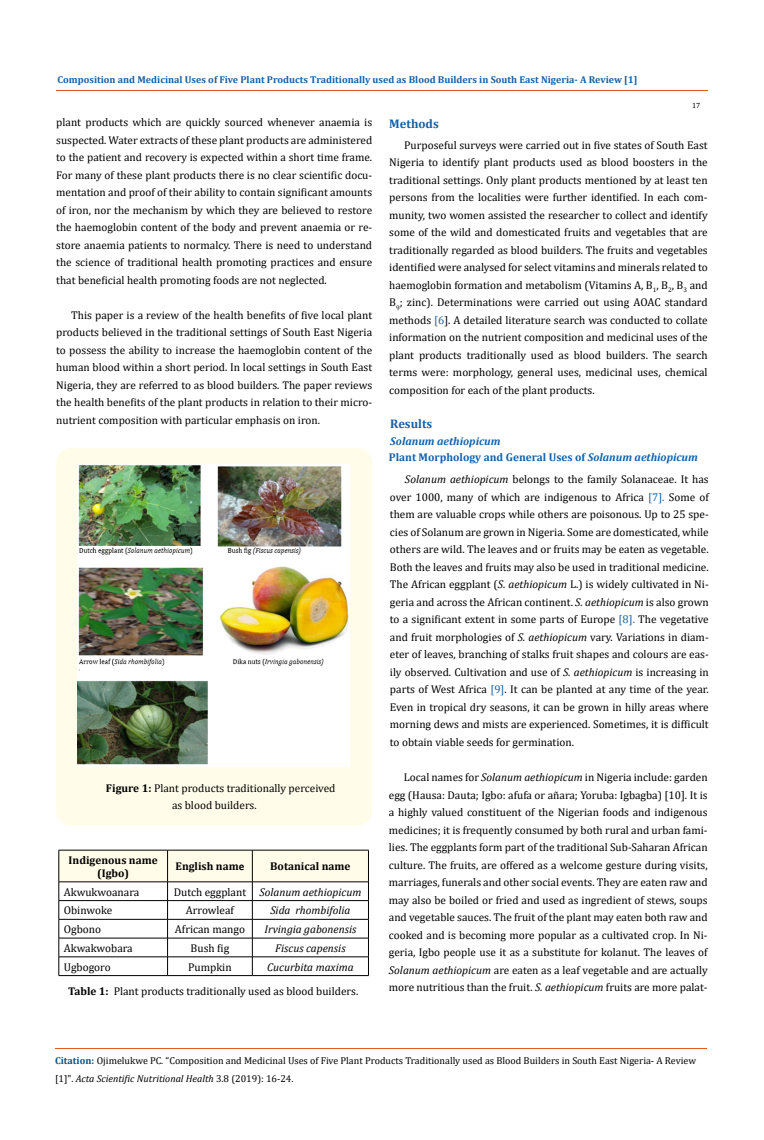
<style>
.page{position:relative;width:764px;height:1140px;background:#fff}
.page>*{position:absolute;margin:0;border:0;box-sizing:border-box;transform-origin:0 0}
.t1{font:700 12.5px "Cambria";color:#1560a6}
.t2{font:11.25px/17.5px "Cambria";color:#000;text-align:justify}
.t3{font:italic 11.25px "Cambria";color:#000}
.t4{font:700 11.25px "Cambria";color:#1560a6}
.t5{font:700 11.25px/13px "Cambria";color:#000;text-align:center}
.t6{font:italic 700 11.25px "Cambria";color:#1560a6}
.t7{font:10px/17.5px "Cambria";color:#000}
.t8{font:700 10px "Cambria";color:#1560a6}
.t9{font:7.5px "Cambria";color:#000}
.s1{font-weight:700}
.s2{font-family:"Calibri"}
.s3{font-style:normal}
.s4{font-style:italic}
.s5{color:#1560a6}
.s6{font-weight:700;color:#035089}
</style>
<div class="page">
<hr style="left:56px;top:91px;width:651px;height:1px;background:#e05d1a">
<div style="left:56px;top:448px;width:316px;height:378px;background:#fffde9;border-radius:15px"></div>
<img style="left:78px;top:464px;width:271px;height:302px">
<svg style="left:59px;top:850px;width:310px;height:125px"></svg>
<hr style="left:59px;top:975px;width:109px;height:1px;background:#000">
<hr style="left:168px;top:975px;width:84px;height:1px;background:#000">
<hr style="left:252px;top:975px;width:117px;height:1px;background:#000">
<hr style="left:55px;top:1048px;width:651px;height:1px;background:#e05d1a">
<p class="t8" style="left:58px;top:72px;width:581px">Composition and Medicinal Uses of Five Plant Products Traditionally used as Blood Builders in South East Nigeria- A Review [1]</p>
<p class="t2" style="left:56px;top:114px;width:317px">plant products which are quickly sourced whenever anaemia is suspected. Water extracts of these plant products are administered to the patient and recovery is expected within a short time frame.<br>For many of these plant products there is no clear scientific docu&shy;mentation and proof of their ability to contain significant amounts of iron, nor the mechanism by which they are believed to restore the haemoglobin content of the body and prevent anaemia or re&shy;store anaemia patients to normalcy. There is need to understand the science of traditional health promoting practices and ensure that beneficial health promoting foods are not neglected.</p>
<p class="t2" style="left:56px;top:306px;width:317px;text-indent:15px">This paper is a review of the health benefits of five local plant products believed in the traditional settings of South East Nigeria to possess the ability to increase the haemoglobin content of the human blood within a short period. In local settings in South East Nigeria, they are referred to as blood builders. The paper reviews the health benefits of the plant products in relation to their micro&shy;nutrient composition with particular emphasis on iron.</p>
<p class="t2" style="left:172px;top:779px;width:165px;text-indent:-66px"><span class="s1">Figure 1:</span> Plant products traditionally perceived as blood builders.</p>
<p class="t5" style="left:69px;top:853px;width:91px">Indigenous name (Igbo)</p>
<p class="t5" style="left:175px;top:860px;width:70px">English nam<span class="s2">e</span></p>
<p class="t5" style="left:270px;top:860px;width:82px">Botanical name</p>
<p class="t2" style="left:64px;top:883px;width:77px">Akwukwoanara</p>
<p class="t3" style="left:174px;top:884px;width:189px"><span class="s3">Dutch eggplant</span> Solanum aethiopicum</p>
<p class="t2" style="left:64px;top:902px;width:50px">Obinwoke</p>
<p class="t2" style="left:186px;top:902px;width:50px">Arrowleaf</p>
<p class="t3" style="left:270px;top:903px;width:82px">Sida rhombifolia</p>
<p class="t2" style="left:64px;top:920px;width:39px">Ogbono</p>
<p class="t2" style="left:175px;top:920px;width:72px">African mango</p>
<p class="t3" style="left:264px;top:921px;width:94px">Irvingia gabonensis</p>
<p class="t2" style="left:64px;top:939px;width:70px">Akwakwobara</p>
<p class="t2" style="left:191px;top:939px;width:40px">Bush fig</p>
<p class="t3" style="left:275px;top:940px;width:72px">Fiscus capensis</p>
<p class="t2" style="left:64px;top:958px;width:48px">Ugbogoro</p>
<p class="t2" style="left:188px;top:958px;width:45px">Pumpkin</p>
<p class="t2" style="left:68px;top:955px;width:292px;line-height:23.9px;text-indent:199px"><span class="s4">Cucurbita maxima<br></span><span class="s1">Table 1:</span> Plant products traditionally used as blood builders.</p>
<p class="t9" style="left:692px;top:101px;width:10px">17</p>
<p class="t2" style="left:389px;top:136px;width:320px;text-indent:15px">Purposeful surveys were carried out in five states of South East Nigeria to identify plant products used as blood boosters in the traditional settings. Only plant products mentioned by at least ten persons from the localities were further identified. In each com&shy;munity, two women assisted the researcher to collect and identify some of the wild and domesticated fruits and vegetables that are traditionally regarded as blood builders. The fruits and vegetables identified were analysed for select vitamins and minerals related to haemoglobin formation and metabolism (Vitamins A, B<sub>1</sub>, B<sub>2</sub>, B<sub>3</sub> and B<sub>9</sub>; zinc). Determinations were carried out using AOAC standard methods <span class="s5">[6</span>]. A detailed literature search was conducted to collate information on the nutrient composition and medicinal uses of the plant products traditionally used as blood builders. The search terms were: morphology, general uses, medicinal uses, chemical composition for each of the plant products.</p>
<p class="t1" style="left:389px;top:114px;width:51px">Methods</p>
<p class="t1" style="left:390px;top:415px;width:44px">Results</p>
<p class="t4" style="left:389px;top:449px;width:310px">Plant Morphology and General Uses of <span class="s4">Solanum aethiopicum</span></p>
<p class="t6" style="left:390px;top:433px;width:112px">Solanum aethiopicum</p>
<p class="t2" style="left:390px;top:470px;width:320px;text-indent:15px"><span class="s4">Solanum aethiopicum</span> belongs to the family Solanaceae. It has over 1000, many of which are indigenous to Africa <span class="s5">[7].</span> Some of them are valuable crops while others are poisonous. Up to 25 spe&shy;cies of Solanum are grown in Nigeria. Some are domesticated, while others are wild. The leaves and or fruits may be eaten as vegetable.<br>Both the leaves and fruits may also be used in traditional medicine.<br>The African eggplant (<span class="s4">S. aethiopicum</span> L.) is widely cultivated in Ni&shy;geria and across the African continent. <span class="s4">S. aethiopicum</span> is also grown to a significant extent in some parts of Europe <span class="s5">[8].</span> The vegetative and fruit morphologies of <span class="s4">S. aethiopicum</span> vary. Variations in diam&shy;eter of leaves, branching of stalks fruit shapes and colours are eas&shy;ily observed. Cultivation and use of <span class="s4">S. aethiopicum</span> is increasing in parts of West Africa <span class="s5">[9]</span>. It can be planted at any time of the year.<br>Even in tropical dry seasons, it can be grown in hilly areas where morning dews and mists are experienced. Sometimes, it is difficult to obtain viable seeds for germination.</p>
<p class="t2" style="left:389px;top:769px;width:320px;text-indent:15px">Local names for <span class="s4">Solanum aethiopicum</span> in Nigeria include: garden egg (Hausa: Dauta; Igbo: afufa or añara; Yoruba: Igbagba) [10]. It is a highly valued constituent of the Nigerian foods and indigenous medicines; it is frequently consumed by both rural and urban fami&shy;lies. The eggplants form part of the traditional Sub-Saharan African culture. The fruits, are offered as a welcome gesture during visits, marriages, funerals and other social events. They are eaten raw and may also be boiled or fried and used as ingredient of stews, soups and vegetable sauces. The fruit of the plant may eaten both raw and cooked and is becoming more popular as a cultivated crop. In Ni&shy;geria, Igbo people use it as a substitute for kolanut. The leaves of <span class="s4">Solanum aethiopicum</span> are eaten as a leaf vegetable and are actually more nutritious than the fruit. <span class="s4">S. aethiopicum</span> fruits are more palat-</p>
<p class="t7" style="left:55px;top:1052px;width:642px"><span class="s6">Citation:</span> Ojimelukwe PC<span class="s4">.</span> “Composition and Medicinal Uses of Five Plant Products Traditionally used as Blood Builders in South East Nigeria- A Review [1]". <span class="s4">Acta Scientific Nutritional Health</span> 3.8 (2019): 16-24.</p>
</div>
